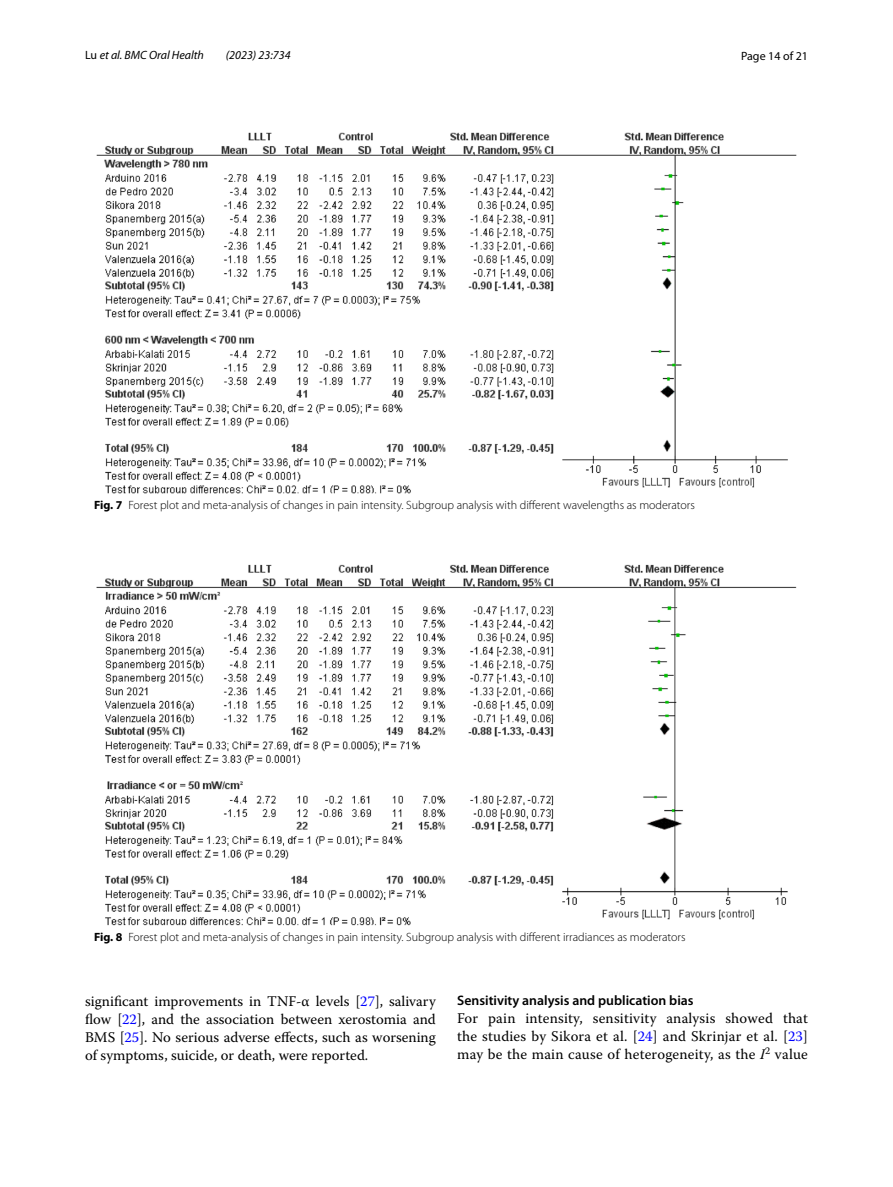
<style>
.page{position:relative;width:893px;height:1187px;background:#fff}
.page>*{position:absolute;margin:0;border:0;box-sizing:border-box;transform-origin:0 0}
.t1{font:14.7px/18px "Warnock Pro";letter-spacing:.01em;color:#000;text-align:justify}
.t2{font:600 13.8px "Myriad Pro";color:#000}
.t3{font:300 12px "Myriad Pro";color:#000}
.t4{font:italic 12px "Myriad Pro";color:#000}
.t5{font:12px "Myriad Pro";color:#000}
.s1{font-style:normal}
.s2{font-weight:700}
.s3{color:#00f}
.s4{font-style:italic}
</style>
<div class="page">
<img style="left:96px;top:133px;width:701px;height:360px">
<img style="left:96px;top:564px;width:701px;height:361px">
<p class="t4" style="left:85px;top:48px;width:121px"><span class="s1">Lu</span> et al. BMC Oral Health</p>
<p class="t4" style="left:226px;top:48px;width:66px">(2023) 23:734</p>
<p class="t5" style="left:741px;top:48px;width:68px">Page 14 of 21</p>
<p class="t3" style="left:94px;top:498px;width:602px"><span class="s2">Fig. 7</span> Forest plot and meta-analysis of changes in pain intensity. Subgroup analysis with different wavelengths as moderators</p>
<p class="t3" style="left:94px;top:930px;width:593px"><span class="s2">Fig. 8</span> Forest plot and meta-analysis of changes in pain intensity. Subgroup analysis with different irradiances as moderators</p>
<p class="t1" style="left:85px;top:991px;width:352px">significant improvements in TNF-α levels [<span class="s3">27</span>], salivary flow [<span class="s3">22</span>], and the association between xerostomia and BMS [<span class="s3">25</span>]. No serious adverse effects, such as worsening of symptoms, suicide, or death, were reported.</p>
<p class="t2" style="left:457px;top:991px;width:238px">Sensitivity analysis and publication bias</p>
<p class="t1" style="left:457px;top:1009px;width:352px">For pain intensity, sensitivity analysis showed that the studies by Sikora et al. [<span class="s3">24</span>] and Skrinjar et al. [<span class="s3">23</span>] may be the main cause of heterogeneity, as the <span class="s4">I</span><sup>2</sup> value</p>
</div>
